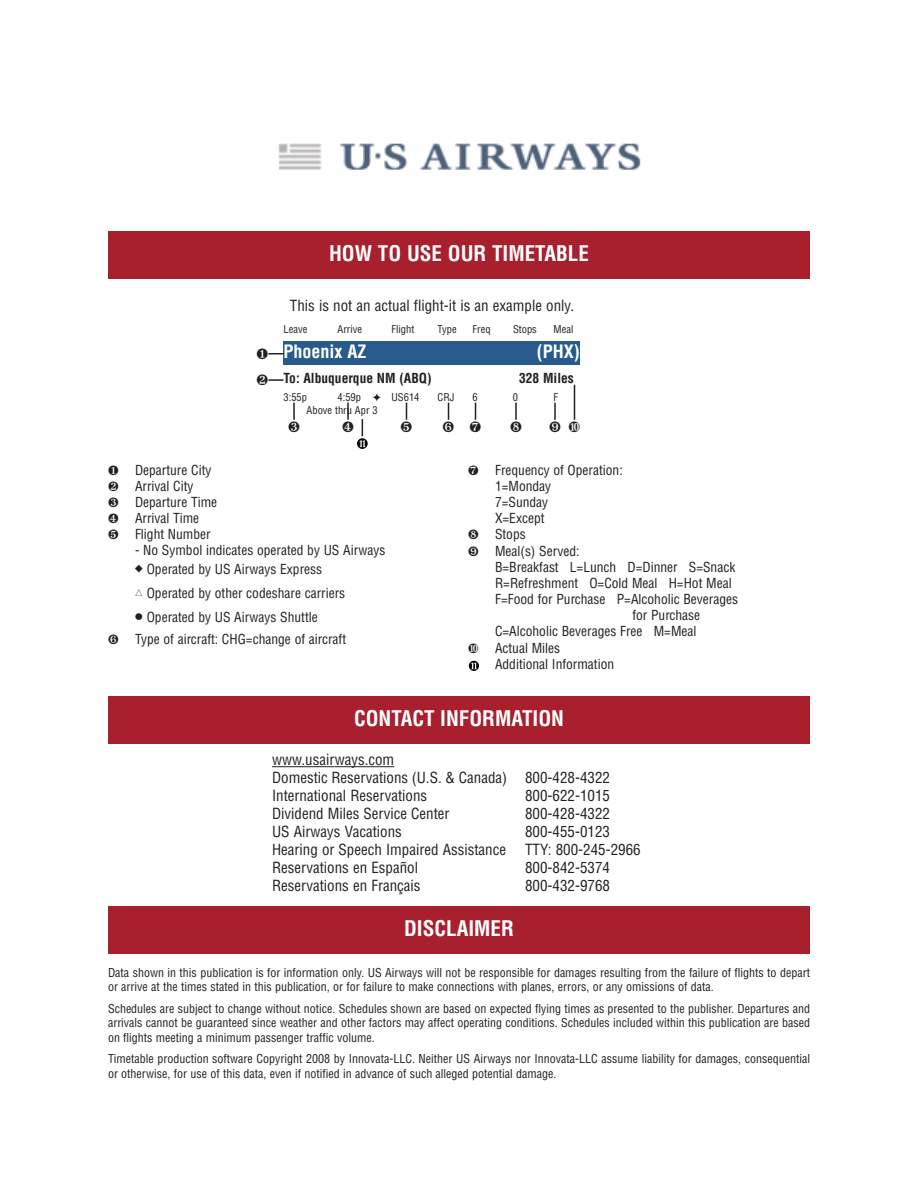
<style>
.page{position:relative;width:918px;height:1188px;background:#fff}
.page>*{position:absolute;margin:0;border:0;box-sizing:border-box;transform-origin:0 0}
.t1{font:700 condensed 21px "Helvetica";color:#fff}
.t2{font:700 condensed 18px "Helvetica";color:#fff}
.t3{font:condensed 15px/18px "Helvetica";color:#231f20}
.t4{font:condensed 13.5px/16.2px "Helvetica";color:#231f20}
.t5{font:700 condensed 13.5px "Helvetica";color:#231f20}
.t6{font:condensed 12px/14.4px "Helvetica";color:#231f20}
.t7{font:condensed 10.5px "Helvetica";color:#231f20}
</style>
<div class="page">
<img style="left:278px;top:143px;width:363px;height:27px">
<svg style="left:469px;top:661px;width:10px;height:10px"></svg>
<svg style="left:471px;top:662px;width:6px;height:8px"></svg>
<div style="left:108px;top:231px;width:702px;height:47px;background:#a8202e"></div>
<div style="left:108px;top:906px;width:702px;height:47px;background:#a8202e"></div>
<hr style="left:272px;top:766px;width:30px;height:1px;background:#231f20">
<hr style="left:302px;top:766px;width:32px;height:1px;background:#231f20">
<hr style="left:335px;top:766px;width:59px;height:1px;background:#231f20">
<div style="left:108px;top:696px;width:702px;height:47px;background:#a8202e"></div>
<div style="left:284px;top:342px;width:296px;height:23px;background:#285b8c"></div>
<hr style="left:574px;top:385px;width:1px;height:35px;background:#231f20">
<svg style="left:357px;top:438px;width:11px;height:11px"></svg>
<svg style="left:359px;top:419px;width:7px;height:29px"></svg>
<svg style="left:268px;top:353px;width:15px;height:28px"></svg>
<svg style="left:293px;top:403px;width:2px;height:17px"></svg>
<svg style="left:347px;top:403px;width:2px;height:17px"></svg>
<svg style="left:405px;top:403px;width:3px;height:17px"></svg>
<svg style="left:447px;top:403px;width:30px;height:17px"></svg>
<svg style="left:515px;top:403px;width:2px;height:17px"></svg>
<svg style="left:554px;top:403px;width:22px;height:17px"></svg>
<h1 class="t1" style="left:329px;top:245px;width:261px">HOW TO USE OUR TIMETABLE</h1>
<p class="t3" style="left:290px;top:298px;width:286px">This is not an actual flight-it is an example only.</p>
<p class="t7" style="left:284px;top:325px;width:25px">Leave</p>
<p class="t7" style="left:338px;top:325px;width:26px">Arrive</p>
<p class="t7" style="left:392px;top:325px;width:24px">Flight</p>
<p class="t7" style="left:438px;top:325px;width:21px">Type</p>
<p class="t7" style="left:473px;top:325px;width:20px">Freq</p>
<p class="t7" style="left:513px;top:325px;width:25px">Stops</p>
<p class="t7" style="left:554px;top:325px;width:21px">Meal</p>
<h2 class="t2" style="left:284px;top:345px;width:84px">Phoenix AZ</h2>
<h2 class="t2" style="left:537px;top:345px;width:45px">(PHX)</h2>
<p class="t5" style="left:284px;top:373px;width:150px">To: Albuquerque NM (ABQ)</p>
<p class="t5" style="left:519px;top:373px;width:56px">328 Miles</p>
<p class="t7" style="left:284px;top:393px;width:25px">3:55p</p>
<p class="t7" style="left:338px;top:393px;width:84px">4:59p ✦ US614</p>
<p class="t7" style="left:438px;top:393px;width:18px">CRJ</p>
<p class="t7" style="left:472px;top:393px;width:7px">6</p>
<p class="t7" style="left:513px;top:393px;width:7px">0</p>
<p class="t7" style="left:554px;top:393px;width:6px">F</p>
<p class="t7" style="left:307px;top:406px;width:73px">Above thru Apr 3</p>
<p class="t4" style="left:108px;top:463px;width:111px">❶ Departure City<br>❷ Arrival City<br>❸ Departure Time<br>❹ Arrival Time<br>❺ Flight Number</p>
<p class="t4" style="left:147px;top:542px;width:240px;line-height:18.9px;text-indent:-12px">- No Symbol indicates operated by US Airways<br>Operated by US Airways Express</p>
<p class="t4" style="left:147px;top:583px;width:200px;line-height:24px">Operated by other codeshare carriers<br>Operated by US Airways Shuttle</p>
<p class="t4" style="left:108px;top:632px;width:240px">❻ Type of aircraft: CHG=change of aircraft</p>
<p class="t4" style="left:468px;top:463px;width:156px">❼ Frequency of Operation:</p>
<p class="t4" style="left:495px;top:479px;width:58px">1=Monday</p>
<p class="t4" style="left:495px;top:495px;width:55px">7=Sunday</p>
<p class="t4" style="left:495px;top:511px;width:51px">X=Except</p>
<p class="t4" style="left:468px;top:527px;width:59px">❽ Stops</p>
<p class="t4" style="left:468px;top:544px;width:113px">❾ Meal(s) Served:</p>
<p class="t4" style="left:495px;top:560px;width:242px">B=Breakfast L=Lunch D=Dinner S=Snack</p>
<p class="t4" style="left:495px;top:576px;width:238px">R=Refreshment O=Cold Meal H=Hot Meal</p>
<p class="t4" style="left:495px;top:592px;width:245px">F=Food for Purchase P=Alcoholic Beverages</p>
<p class="t4" style="left:632px;top:608px;width:69px">for Purchase</p>
<p class="t4" style="left:495px;top:625px;width:203px">C=Alcoholic Beverages Free M=Meal</p>
<p class="t4" style="left:468px;top:641px;width:94px">❿ Actual Miles</p>
<p class="t4" style="left:495px;top:657px;width:121px">Additional Information</p>
<h1 class="t1" style="left:354px;top:710px;width:211px">CONTACT INFORMATION</h1>
<p class="t3" style="left:272px;top:752px;width:237px">www.usairways.com<br>Domestic Reservations (U.S. &amp; Canada)<br>International Reservations<br>Dividend Miles Service Center<br>US Airways Vacations<br>Hearing or Speech Impaired Assistance<br>Reservations en Español<br>Reservations en Français</p>
<h1 class="t1" style="left:404px;top:920px;width:111px">DISCLAIMER</h1>
<p class="t3" style="left:525px;top:770px;width:117px">800-428-4322<br>800-622-1015<br>800-428-4322<br>800-455-0123<br>TTY: 800-245-2966<br>800-842-5374<br>800-432-9768</p>
<p class="t6" style="left:108px;top:966px;width:704px">Data shown in this publication is for information only. US Airways will not be responsible for damages resulting from the failure of flights to depart or arrive at the times stated in this publication, or for failure to make connections with planes, errors, or any omissions of data.</p>
<p class="t6" style="left:108px;top:1002px;width:704px;text-align:justify">Schedules are subject to change without notice. Schedules shown are based on expected flying times as presented to the publisher. Departures and arrivals cannot be guaranteed since weather and other factors may affect operating conditions. Schedules included within this publication are based on flights meeting a minimum passenger traffic volume.</p>
<p class="t6" style="left:108px;top:1053px;width:704px">Timetable production software Copyright 2008 by Innovata-LLC. Neither US Airways nor Innovata-LLC assume liability for damages, consequential or otherwise, for use of this data, even if notified in advance of such alleged potential damage.</p>
</div>
